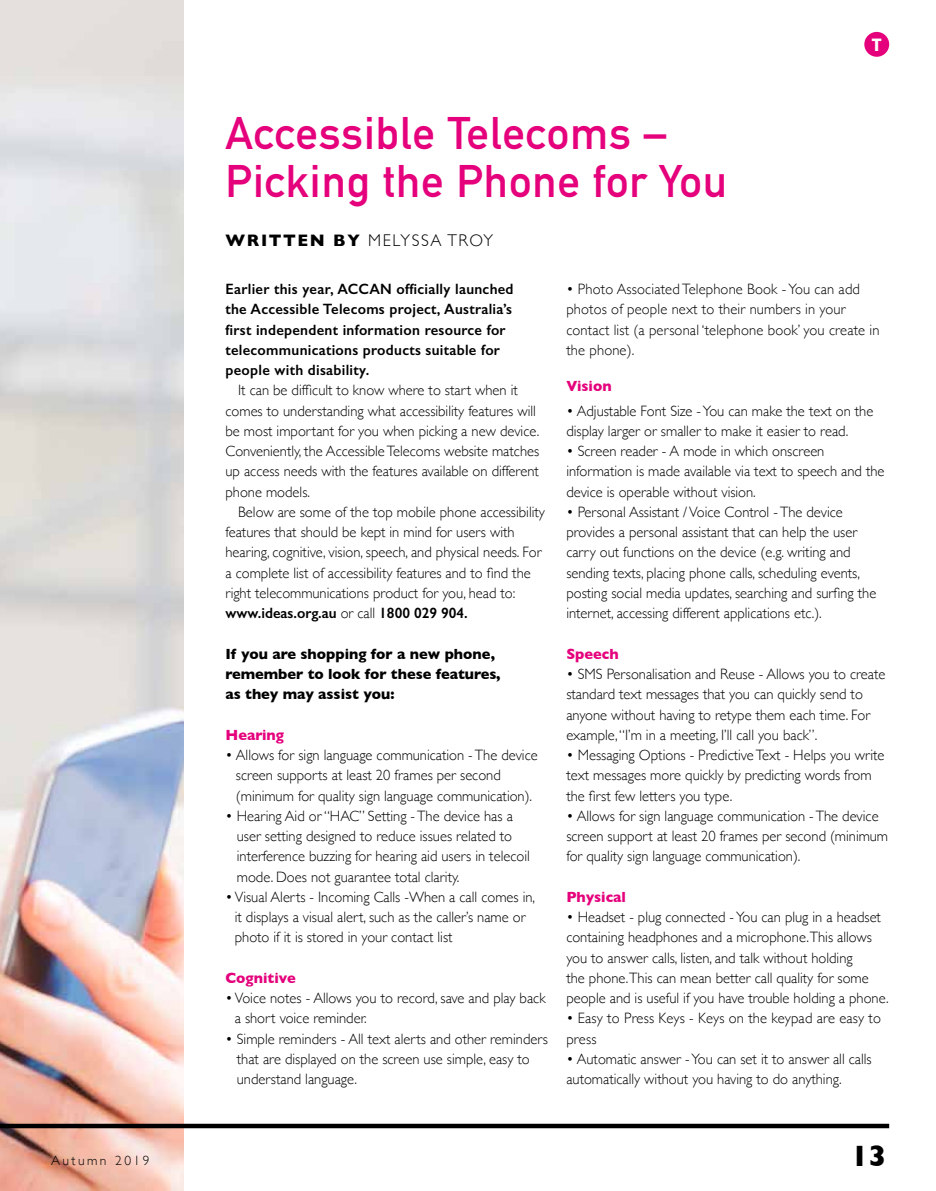
<style>
.page{position:relative;width:936px;height:1191px;background:#fff}
.page>*{position:absolute;margin:0;border:0;box-sizing:border-box;transform-origin:0 0}
.t1{font:700 45px/48.3px "DIN Alternate";letter-spacing:.02em;color:#e5007c}
.t2{font:700 30px "Gill Sans";color:#000}
.t3{font:800 18px "DIN2014";color:#fff}
.t4{font:300 16.95px "Gill Sans";letter-spacing:.1em;color:#000}
.t5{font:300 15px/20.2px "Gill Sans";color:#000}
.t6{font:600 15px "Gill Sans";letter-spacing:.02em;color:#000}
.t7{font:700 15px/20.2px "Gill Sans";color:#000}
.t8{font:700 15px "Gill Sans";color:#e5007c}
.t9{font:600 15px "Gill Sans";color:#000}
.t10{font:300 13.5px "Gill Sans";letter-spacing:.18em;color:#000}
.s1{font-weight:700}
.s2{font-weight:300}
</style>
<div class="page">
<img style="left:0;top:0;width:184px;height:1191px">
<div style="left:864px;top:32px;width:25px;height:25px;background:#e5007c;border-radius:50%"></div>
<div style="left:0;top:1123px;width:889px;height:5px;background:#000"></div>
<p class="t1" style="left:225px;top:106px;width:503px">Accessible Telecoms –<br>Picking the Phone for You</p>
<p class="t4" style="left:225px;top:227px;width:269px"><span class="s1">WRITTEN BY</span> MELYSSA TROY</p>
<p class="t3" style="left:871px;top:33px;width:11px">T</p>
<p class="t6" style="left:225px;top:280px;width:289px">Earlier this year, ACCAN officially launched</p>
<p class="t6" style="left:225px;top:300px;width:288px">the Accessible Telecoms project, Australia’s</p>
<p class="t6" style="left:225px;top:320px;width:282px">first independent information resource for</p>
<p class="t6" style="left:225px;top:341px;width:276px">telecommunications products suitable for</p>
<p class="t6" style="left:225px;top:361px;width:145px">people with disability.</p>
<p class="t5" style="left:238px;top:380px;width:281px">It can be difficult to know where to start when it</p>
<p class="t5" style="left:225px;top:400px;width:312px">comes to understanding what accessibility features will</p>
<p class="t5" style="left:225px;top:420px;width:315px">be most important for you when picking a new device.</p>
<p class="t5" style="left:225px;top:440px;width:315px">Conveniently, the Accessible Telecoms website matches</p>
<p class="t5" style="left:225px;top:461px;width:315px">up access needs with the features available on different</p>
<p class="t5" style="left:225px;top:481px;width:86px">phone models.</p>
<p class="t5" style="left:238px;top:501px;width:308px">Below are some of the top mobile phone accessibility</p>
<p class="t5" style="left:225px;top:521px;width:291px">features that should be kept in mind for users with</p>
<p class="t5" style="left:225px;top:542px;width:317px">hearing, cognitive, vision, speech, and physical needs. For</p>
<p class="t5" style="left:225px;top:562px;width:307px">a complete list of accessibility features and to find the</p>
<p class="t5" style="left:225px;top:582px;width:291px">right telecommunications product for you, head to:</p>
<p class="t9" style="left:225px;top:604px;width:244px">www.ideas.org.au <span class="s2">or call</span> 1800 029 904.</p>
<p class="t7" style="left:225px;top:643px;width:277px">If you are shopping for a new phone, remember to look for these features, as they may assist you:</p>
<p class="t8" style="left:225px;top:723px;width:60px">Hearing</p>
<p class="t5" style="left:236px;top:744px;width:303px;text-indent:-10px">• Allows for sign language communication - The device screen supports at least 20 frames per second (minimum for quality sign language communication).</p>
<p class="t5" style="left:237px;top:805px;width:294px;text-indent:-11px">• Hearing Aid or “HAC” Setting - The device has a user setting designed to reduce issues related to interference buzzing for hearing aid users in telecoil mode. Does not guarantee total clarity.</p>
<p class="t5" style="left:235px;top:886px;width:302px;text-indent:-9px">• Visual Alerts - Incoming Calls -When a call comes in, it displays a visual alert, such as the caller’s name or photo if it is stored in your contact list</p>
<p class="t8" style="left:225px;top:966px;width:72px">Cognitive</p>
<p class="t5" style="left:235px;top:987px;width:312px;text-indent:-9px">• Voice notes - Allows you to record, save and play back a short voice reminder.</p>
<p class="t5" style="left:237px;top:1028px;width:313px;text-indent:-11px">• Simple reminders - All text alerts and other reminders that are displayed on the screen use simple, easy to understand language.</p>
<p class="t5" style="left:566px;top:278px;width:315px">• Photo Associated Telephone Book - You can add photos of people next to their numbers in your contact list (a personal ‘telephone book’ you create in the phone).</p>
<p class="t8" style="left:566px;top:374px;width:47px">Vision</p>
<p class="t5" style="left:566px;top:400px;width:308px">• Adjustable Font Size - You can make the text on the display larger or smaller to make it easier to read.</p>
<p class="t5" style="left:566px;top:440px;width:319px">• Screen reader - A mode in which onscreen information is made available via text to speech and the device is operable without vision.</p>
<p class="t5" style="left:566px;top:501px;width:311px">• Personal Assistant / Voice Control - The device provides a personal assistant that can help the user carry out functions on the device (e.g. writing and sending texts, placing phone calls, scheduling events, posting social media updates, searching and surfing the internet, accessing different applications etc.).</p>
<p class="t8" style="left:566px;top:642px;width:54px">Speech</p>
<p class="t5" style="left:566px;top:663px;width:320px">• SMS Personalisation and Reuse - Allows you to create standard text messages that you can quickly send to anyone without having to retype them each time. For example, “I’m in a meeting, I’ll call you back”.</p>
<p class="t5" style="left:566px;top:744px;width:320px">• Messaging Options - Predictive Text - Helps you write text messages more quickly by predicting words from the first few letters you type.</p>
<p class="t5" style="left:566px;top:805px;width:323px">• Allows for sign language communication - The device screen support at least 20 frames per second (minimum for quality sign language communication).</p>
<p class="t8" style="left:566px;top:885px;width:61px">Physical</p>
<p class="t5" style="left:566px;top:906px;width:324px">• Headset - plug connected - You can plug in a headset containing headphones and a microphone.This allows you to answer calls, listen, and talk without holding<br>the phone.This can mean better call quality for some people and is useful if you have trouble holding a phone.</p>
<p class="t5" style="left:566px;top:1007px;width:316px">• Easy to Press Keys - Keys on the keypad are easy to press</p>
<p class="t5" style="left:566px;top:1048px;width:307px">• Automatic answer - You can set it to answer all calls automatically without you having to do anything.</p>
<p class="t10" style="left:51px;top:1150px;width:100px">Autumn 2019</p>
<p class="t2" style="left:850px;top:1131px;width:37px">13</p>
</div>
